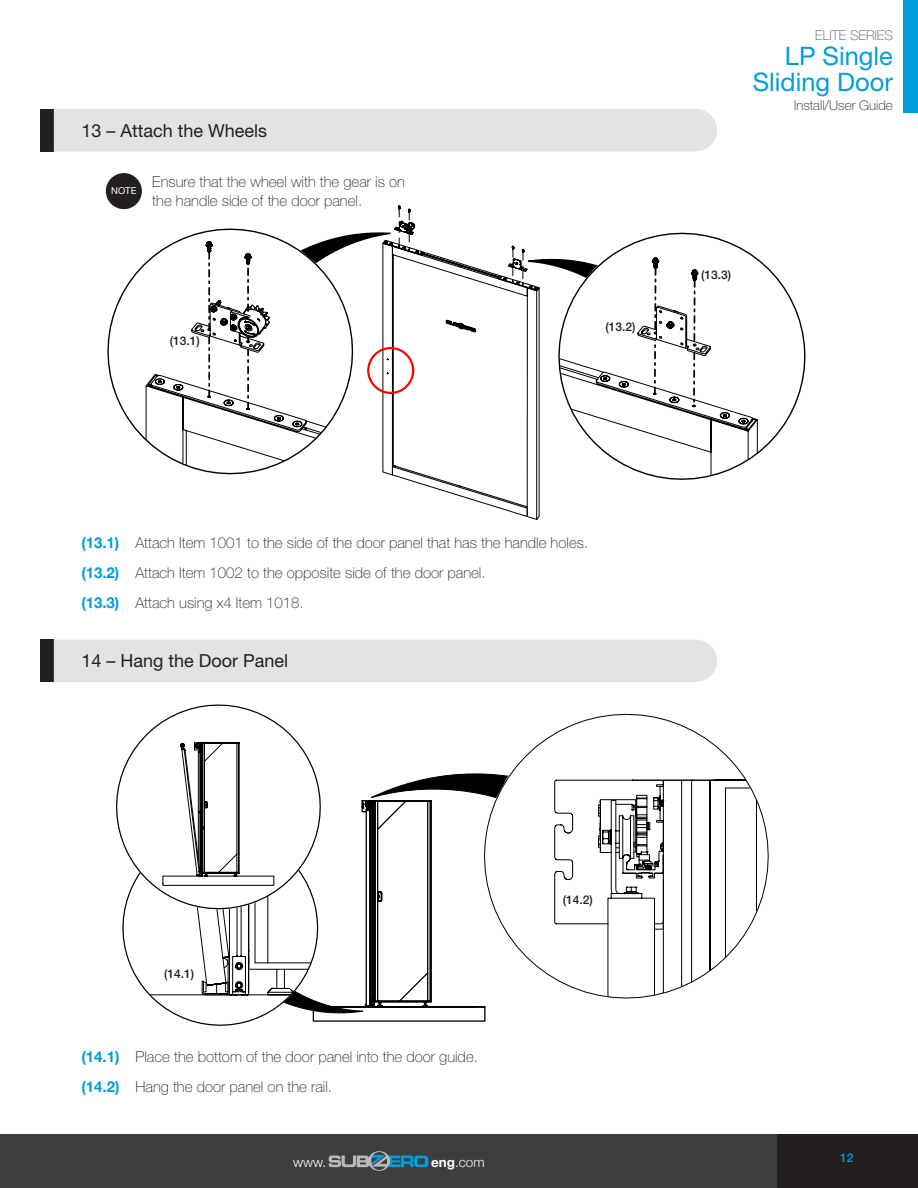
<style>
.page{position:relative;width:918px;height:1188px;background:#fff}
.page>*{position:absolute;margin:0;border:0;box-sizing:border-box;transform-origin:0 0}
.t1{font:25.5px/25.5px "Helvetica Neue LT Std";color:#009ddc;text-align:right}
.t2{font:18px "Helvetica Neue LT Std";color:#231f20}
.t3{font:100 15px/30px "Helvetica Neue LT Std";color:#231f20}
.t4{font:100 13.5px "Helvetica Neue LT Std";color:#231f20}
.t5{font:100 13.5px "Helvetica Neue LT Std";color:#555656}
.t6{font:300 13.5px "Helvetica Neue";color:#fff}
.t7{font:500 12px "Helvetica Neue LT Std";color:#231f20}
.t8{font:500 12px "Helvetica Neue LT Std";color:#009ddc}
.t9{font:9.45px "Helvetica Neue";color:#fff}
.s1{font-family:"Helvetica Neue";font-weight:700;color:#009ddc}
.s2{font-weight:700}
</style>
<div class="page">
<div style="left:904px;top:0;width:14px;height:113px;background:#009ddc"></div>
<div style="left:0;top:1134px;width:777px;height:54px;background:#3e3e3f"></div>
<div style="left:777px;top:1134px;width:141px;height:54px;background:#231f20"></div>
<svg style="left:329px;top:1151px;width:99px;height:20px"></svg>
<hr style="left:917px;top:1134px;width:1px;height:54px;background:#3e3e3f">
<div style="left:40px;top:109px;width:14px;height:43px;background:#231f20"></div>
<div style="left:54px;top:109px;width:663px;height:43px;background:#e2e3e3"></div>
<div style="left:106px;top:173px;width:36px;height:36px;background:#231f20;border-radius:50%"></div>
<svg style="left:394px;top:476px;width:144px;height:41px"></svg>
<svg style="left:107px;top:263px;width:38px;height:164px"></svg>
<svg style="left:145px;top:205px;width:413px;height:271px"></svg>
<svg style="left:558px;top:232px;width:248px;height:248px"></svg>
<div style="left:40px;top:640px;width:14px;height:42px;background:#231f20"></div>
<div style="left:54px;top:640px;width:663px;height:42px;background:#e2e3e3"></div>
<svg style="left:133px;top:331px;width:73px;height:351px"></svg>
<svg style="left:116px;top:704px;width:370px;height:322px"></svg>
<svg style="left:484px;top:713px;width:285px;height:286px"></svg>
<p class="t2" style="left:82px;top:119px;width:187px">13 – Attach the Wheels</p>
<p class="t3" style="left:152px;top:171px;width:254px;line-height:19.5px">Ensure that the wheel with the gear is on the handle side of the door panel.</p>
<p class="t9" style="left:111px;top:184px;width:27px">NOTE</p>
<p class="t7" style="left:170px;top:334px;width:32px">(13.1)</p>
<p class="t7" style="left:606px;top:320px;width:32px">(13.2)</p>
<p class="t5" style="left:815px;top:27px;width:79px">ELITE SERIES</p>
<h1 class="t1" style="left:753px;top:43px;width:142px">LP Single<br>Sliding Door</h1>
<p class="t4" style="left:794px;top:98px;width:100px">Install/User Guide</p>
<p class="t7" style="left:701px;top:268px;width:32px">(13.3)</p>
<p class="t3" style="left:81px;top:528px;width:508px"><span class="s1">(13.1)</span> Attach Item 1001 to the side of the door panel that has the handle holes. <span class="s1">(13.2)</span> Attach Item 1002 to the opposite side of the door panel.<br><span class="s1">(13.3)</span> Attach using x4 Item 1018.</p>
<p class="t2" style="left:82px;top:650px;width:208px">14 – Hang the Door Panel</p>
<p class="t7" style="left:164px;top:967px;width:32px">(14.1)</p>
<p class="t3" style="left:82px;top:1041px;width:398px"><span class="s1">(14.1)</span> Place the bottom of the door panel into the door guide. <span class="s1">(14.2)</span> Hang the door panel on the rail.</p>
<p class="t6" style="left:293px;top:1152px;width:35px">www.</p>
<p class="t6" style="left:431px;top:1152px;width:55px"><span class="s2">eng</span>.com</p>
<p class="t7" style="left:563px;top:892px;width:32px">(14.2)</p>
<p class="t8" style="left:840px;top:1151px;width:15px">12</p>
</div>
